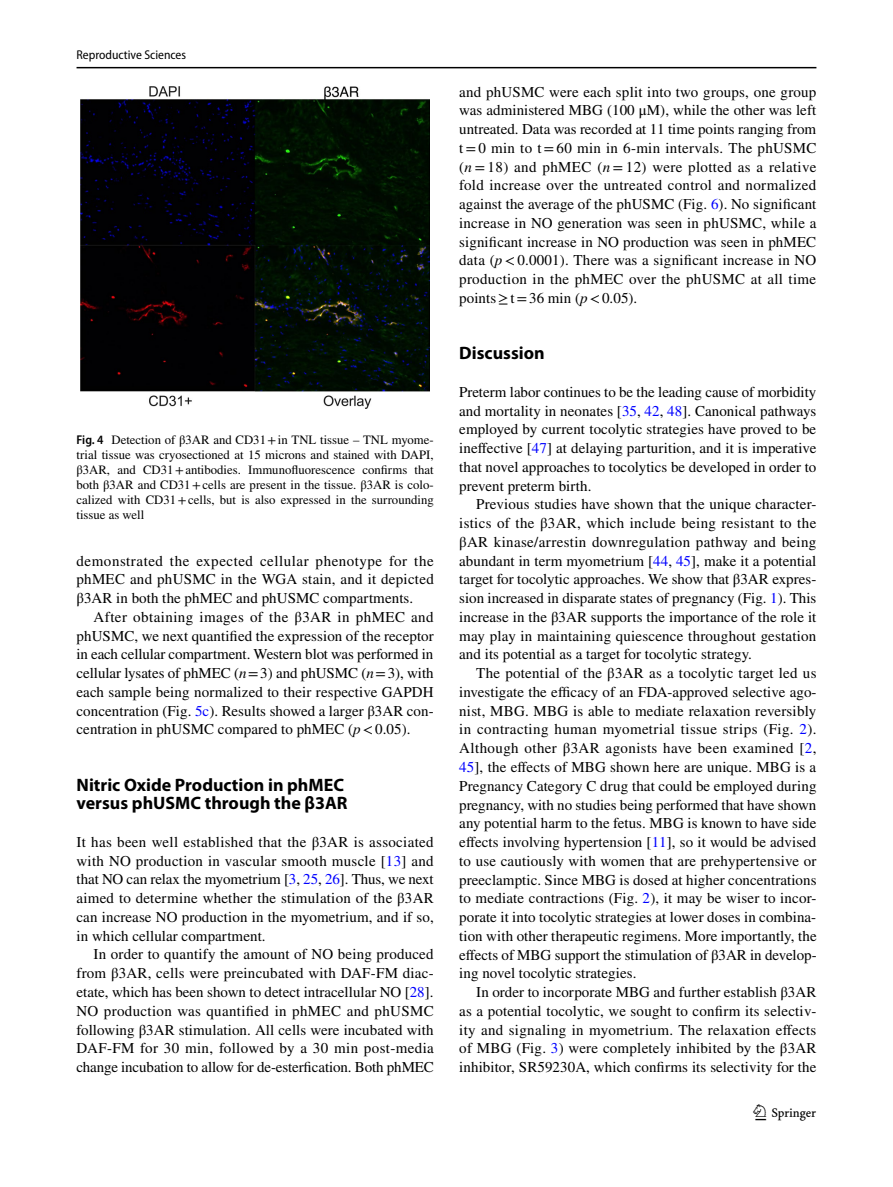
<style>
.page{position:relative;width:893px;height:1187px;background:#fff}
.page>*{position:absolute;margin:0;border:0;box-sizing:border-box;transform-origin:0 0}
.t1{font:22.5px "Springnew Regular 3";color:#000}
.t2{font:700 18px/18.8px "Myriad Pro";color:#000}
.t3{font:15px/18.8px "STIX";letter-spacing:.005em;color:#000;text-align:justify}
.t4{font:12.75px/15px "STIX";color:#000;text-align:justify}
.t5{font:semi-condensed 12.75px "Myriad Pro";color:#000}
.s1{font-family:"Myriad Pro";font-weight:600;font-stretch:semi-condensed}
.s2{font-style:italic}
.s3{color:#00f}
</style>
<div class="page">
<hr style="left:77px;top:67px;width:739px;height:1px;background:#000">
<img style="left:81px;top:87px;width:348px;height:322px">
<p class="t5" style="left:77px;top:48px;width:111px">Reproductive Sciences</p>
<p class="t4" style="left:77px;top:433px;width:359px"><span class="s1">Fig. 4</span> Detection of β3AR and CD31+in TNL tissue – TNL myome&shy;trial tissue was cryosectioned at 15 microns and stained with DAPI, β3AR, and CD31+antibodies. Immunofluorescence confirms that both β3AR and CD31+cells are present in the tissue. β3AR is colo&shy;calized with CD31+cells, but is also expressed in the surrounding tissue as well</p>
<p class="t3" style="left:77px;top:552px;width:359px">demonstrated the expected cellular phenotype for the phMEC and phUSMC in the WGA stain, and it depicted β3AR in both the phMEC and phUSMC compartments.</p>
<p class="t3" style="left:77px;top:608px;width:359px;text-indent:17px">After obtaining images of the β3AR in phMEC and phUSMC, we next quantified the expression of the receptor in each cellular compartment. Western blot was performed in cellular lysates of phMEC (<span class="s2">n</span>=3) and phUSMC (<span class="s2">n</span>=3), with each sample being normalized to their respective GAPDH concentration (Fig. <span class="s3">5c</span>). Results showed a larger β3AR con&shy;centration in phUSMC compared to phMEC (<span class="s2">p</span>&lt;0.05).</p>
<p class="t2" style="left:77px;top:774px;width:273px">Nitric Oxide Production in phMEC versus phUSMC through the β3AR</p>
<p class="t3" style="left:77px;top:833px;width:359px">It has been well established that the β3AR is associated with NO production in vascular smooth muscle [<span class="s3">13</span>] and that NO can relax the myometrium [<span class="s3">3</span>, <span class="s3">25</span>, <span class="s3">26</span>]. Thus, we next aimed to determine whether the stimulation of the β3AR can increase NO production in the myometrium, and if so, in which cellular compartment.</p>
<p class="t3" style="left:77px;top:946px;width:359px;text-indent:17px">In order to quantify the amount of NO being produced from β3AR, cells were preincubated with DAF-FM diac&shy;etate, which has been shown to detect intracellular NO [<span class="s3">28</span>].<br>NO production was quantified in phMEC and phUSMC following β3AR stimulation. All cells were incubated with DAF-FM for 30 min, followed by a 30 min post-media change incubation to allow for de-esterfication. Both phMEC</p>
<p class="t3" style="left:459px;top:83px;width:359px">and phUSMC were each split into two groups, one group was administered MBG (100 μM), while the other was left untreated. Data was recorded at 11 time points ranging from t=0 min to t=60 min in 6-min intervals. The phUSMC (<span class="s2">n</span> = 18) and phMEC (<span class="s2">n</span> = 12) were plotted as a relative fold increase over the untreated control and normalized against the average of the phUSMC (Fig. <span class="s3">6</span>). No significant increase in NO generation was seen in phUSMC, while a significant increase in NO production was seen in phMEC data (<span class="s2">p</span>&lt;0.0001). There was a significant increase in NO production in the phMEC over the phUSMC at all time points≥t=36 min (<span class="s2">p</span>&lt;0.05).</p>
<p class="t2" style="left:459px;top:343px;width:87px">Discussion</p>
<p class="t3" style="left:459px;top:383px;width:359px">Preterm labor continues to be the leading cause of morbidity and mortality in neonates [<span class="s3">35</span>, <span class="s3">42</span>, <span class="s3">48</span>]. Canonical pathways employed by current tocolytic strategies have proved to be ineffective [<span class="s3">47</span>] at delaying parturition, and it is imperative that novel approaches to tocolytics be developed in order to prevent preterm birth.</p>
<p class="t3" style="left:459px;top:496px;width:359px;text-indent:17px">Previous studies have shown that the unique character&shy;istics of the β3AR, which include being resistant to the βAR kinase/arrestin downregulation pathway and being abundant in term myometrium [<span class="s3">44</span>, <span class="s3">45</span>], make it a potential target for tocolytic approaches. We show that β3AR expres&shy;sion increased in disparate states of pregnancy (Fig. <span class="s3">1</span>). This increase in the β3AR supports the importance of the role it may play in maintaining quiescence throughout gestation and its potential as a target for tocolytic strategy.</p>
<p class="t3" style="left:459px;top:664px;width:359px;text-indent:17px">The potential of the β3AR as a tocolytic target led us investigate the efficacy of an FDA-approved selective ago&shy;nist, MBG. MBG is able to mediate relaxation reversibly in contracting human myometrial tissue strips (Fig. <span class="s3">2</span>).<br>Although other β3AR agonists have been examined [<span class="s3">2</span>, <span class="s3">45</span>], the effects of MBG shown here are unique. MBG is a Pregnancy Category C drug that could be employed during pregnancy, with no studies being performed that have shown any potential harm to the fetus. MBG is known to have side effects involving hypertension [<span class="s3">11</span>], so it would be advised to use cautiously with women that are prehypertensive or preeclamptic. Since MBG is dosed at higher concentrations to mediate contractions (Fig. <span class="s3">2</span>), it may be wiser to incor&shy;porate it into tocolytic strategies at lower doses in combina&shy;tion with other therapeutic regimens. More importantly, the effects of MBG support the stimulation of β3AR in develop&shy;ing novel tocolytic strategies.</p>
<p class="t3" style="left:459px;top:983px;width:359px;text-indent:17px">In order to incorporate MBG and further establish β3AR as a potential tocolytic, we sought to confirm its selectiv&shy;ity and signaling in myometrium. The relaxation effects of MBG (Fig. <span class="s3">3</span>) were completely inhibited by the β3AR inhibitor, SR59230A, which confirms its selectivity for the</p>
<h1 class="t1" style="left:755px;top:1104px;width:62px">1 3</h1>
</div>
